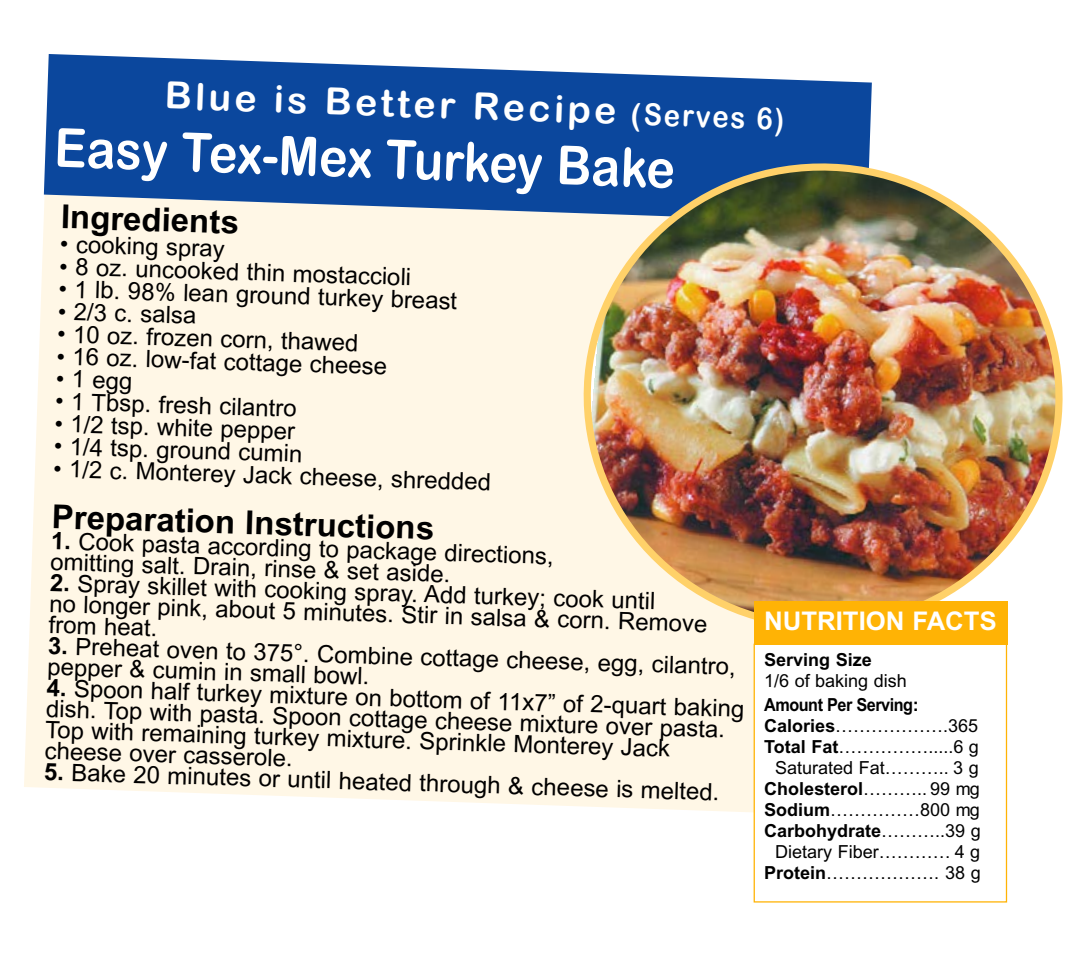
<style>
.page{position:relative;width:1080px;height:972px;background:#fff}
.page>*{position:absolute;margin:0;border:0;box-sizing:border-box;transform-origin:0 0}
.t1{font:54px "Arial Rounded MT Bold";color:#fff;scale:.9 1}
.t2{font:37.5px "Arial Rounded MT Bold";color:#fff}
.t3{font:700 33px "Arial";color:#000}
.t4{font:700 25.8px "Arial";color:#fff}
.t5{font:24px/21.3px "Arial";color:#000}
.t6{font:18px "Arial";color:#000}
.t7{font:700 18px "Arial";color:#000}
.t8{font:700 18px "Arial";letter-spacing:-.03em;color:#000;scale:.9 1}
.s1{font-size:30.6px}
.s2{font-weight:700}
.s3{font-weight:400}
</style>
<div class="page">
<div style="left:24px;top:192px;width:730px;height:624px;background:#fff7e6"></div>
<svg style="left:44px;top:54px;width:828px;height:169px;background:#3868ad"></svg>
<img style="left:573px;top:153px;width:490px;height:487px">
<div style="left:754px;top:644px;width:253px;height:259px;border:1px solid #ffb305"></div>
<div style="left:754px;top:601px;width:253px;height:44px;background:#ffb305"></div>
<h2 class="t2" style="left:166px;top:74px;width:621px;rotate:2deg">Blue is Better Recipe <span class="s1">(Serves 6)</span></h2>
<h1 class="t1" style="left:55px;top:116px;width:692px;rotate:2deg">Easy Tex-Mex Turkey Bake</h1>
<h3 class="t3" style="left:62px;top:204px;width:179px;rotate:2deg">Ingredients</h3>
<p class="t5" style="left:61px;top:235px;width:166px;rotate:2deg">• cooking spray</p>
<p class="t5" style="left:60px;top:257px;width:353px;rotate:2deg">• 8 oz. uncooked thin mostaccioli</p>
<p class="t5" style="left:59px;top:279px;width:400px;rotate:2deg">• 1 lb. 98% lean ground turkey breast</p>
<p class="t5" style="left:59px;top:302px;width:140px;rotate:2deg">• 2/3 c. salsa</p>
<p class="t5" style="left:58px;top:325px;width:303px;rotate:2deg">• 10 oz. frozen corn, thawed</p>
<p class="t5" style="left:57px;top:347px;width:332px;rotate:2deg">• 16 oz. low-fat cottage cheese</p>
<p class="t5" style="left:56px;top:370px;width:78px;rotate:2deg">• 1 egg</p>
<p class="t5" style="left:56px;top:392px;width:243px;rotate:2deg">• 1 Tbsp. fresh cilantro</p>
<p class="t5" style="left:55px;top:415px;width:242px;rotate:2deg">• 1/2 tsp. white pepper</p>
<p class="t5" style="left:54px;top:437px;width:250px;rotate:2deg">• 1/4 tsp. ground cumin</p>
<p class="t5" style="left:54px;top:459px;width:439px;rotate:2deg">• 1/2 c. Monterey Jack cheese, shredded</p>
<h3 class="t3" style="left:52px;top:504px;width:384px;rotate:2deg">Preparation Instructions</h3>
<p class="t5" style="left:52px;top:531px;width:504px;rotate:2deg"><span class="s2">1.</span> Cook pasta according to package directions, omitting salt. Drain, rinse &amp; set aside.</p>
<p class="t5" style="left:50px;top:573px;width:660px;rotate:2deg"><span class="s2">2.</span> Spray skillet with cooking spray. Add turkey; cook until<br>no longer pink, about 5 minutes. Stir in salsa &amp; corn. Remove from heat.</p>
<p class="t5" style="left:48px;top:635px;width:689px;rotate:2deg"><span class="s2">3.</span> Preheat oven to 375°. Combine cottage cheese, egg, cilantro, pepper &amp; cumin in small bowl.</p>
<p class="t4" style="left:764px;top:612px;width:234px">NUTRITION FACTS</p>
<p class="t7" style="left:764px;top:653px;width:109px">Serving Size</p>
<p class="t6" style="left:764px;top:674px;width:144px">1/6 of baking dish</p>
<p class="t8" style="left:764px;top:698px;width:173px">Amount Per Serving:</p>
<p class="t6" style="left:764px;top:719px;width:216px"><span class="s2">Calories</span>……………….365</p>
<p class="t6" style="left:764px;top:740px;width:216px"><span class="s2">Total Fat</span>…………….....6 g</p>
<p class="t6" style="left:775px;top:761px;width:205px">Saturated Fat……….. 3 g</p>
<p class="t7" style="left:764px;top:782px;width:217px">Cholesterol<span class="s3">……….. 99 mg</span></p>
<p class="t6" style="left:764px;top:803px;width:217px"><span class="s2">Sodium</span>……………800 mg</p>
<p class="t7" style="left:764px;top:824px;width:218px">Carbohydrate<span class="s3">………..39 g</span></p>
<p class="t6" style="left:775px;top:845px;width:207px">Dietary Fiber………… 4 g</p>
<p class="t6" style="left:764px;top:866px;width:218px"><span class="s2">Protein</span>………………. 38 g</p>
<p class="t5" style="left:47px;top:677px;width:699px;rotate:2deg"><span class="s2">4.</span> Spoon half turkey mixture on bottom of 11x7” of 2-quart baking dish. Top with pasta. Spoon cottage cheese mixture over pasta.<br>Top with remaining turkey mixture. Sprinkle Monterey Jack cheese over casserole.</p>
<p class="t5" style="left:45px;top:761px;width:677px;rotate:2deg"><span class="s2">5.</span> Bake 20 minutes or until heated through &amp; cheese is melted.</p>
</div>
